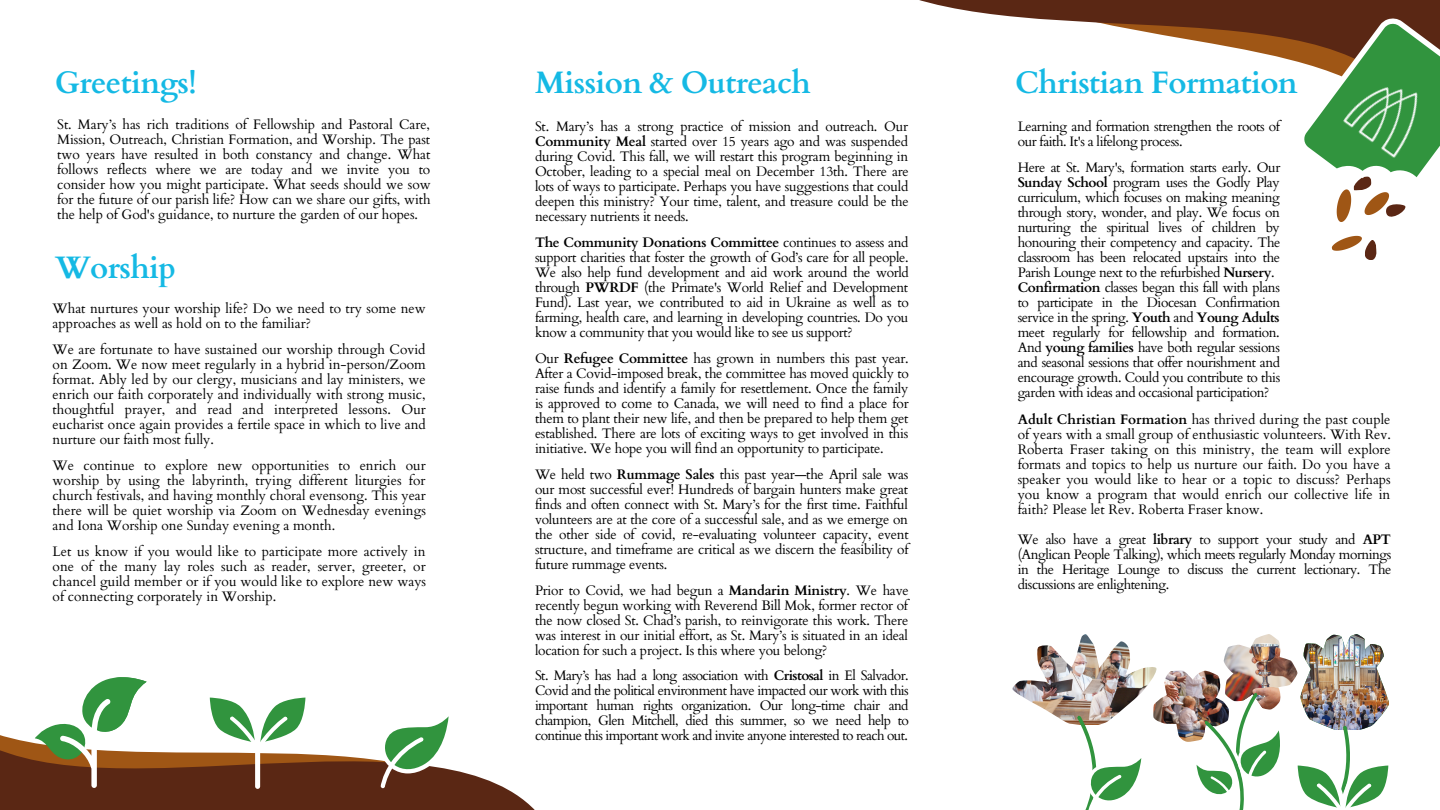
<style>
.page{position:relative;width:1440px;height:810px;background:#fff}
.page>*{position:absolute;margin:0;border:0;box-sizing:border-box;transform-origin:0 0}
.t1{font:700 31.12px "Cardo";letter-spacing:-.02em;color:#15b9e4}
.t2{font:13.75px/15px "Cardo";letter-spacing:-.02em;color:#000;text-align:justify}
.t3{font:13.75px/15px "Cardo";color:#000}
.s1{font-weight:700}
</style>
<div class="page">
<svg style="left:0;top:735px;width:535px;height:75px;fill:#5a2714"></svg>
<svg style="left:377px;top:716px;width:76px;height:72px"></svg>
<svg style="left:34px;top:677px;width:116px;height:112px"></svg>
<svg style="left:205px;top:697px;width:106px;height:92px"></svg>
<svg style="left:919px;top:0;width:349px;height:55px"></svg>
<svg style="left:1331px;top:235px;width:46px;height:25px"></svg>
<svg style="left:1268px;top:0;width:172px;height:222px"></svg>
<img style="left:1334px;top:62px;width:106px;height:105px">
<img style="left:1156px;top:668px;width:19px;height:56px">
<img style="left:1012px;top:634px;width:144px;height:86px">
<svg style="left:1013px;top:715px;width:132px;height:95px"></svg>
<img style="left:1175px;top:634px;width:214px;height:176px">
<p class="t1" style="left:55px;top:62px;width:144px">Greetings!</p>
<p class="t1" style="left:535px;top:62px;width:277px">Mission &amp; Outreach</p>
<p class="t2" style="left:57px;top:117px;width:375px">St. Mary’s has rich traditions of Fellowship and Pastoral Care, Mission, Outreach, Christian Formation, and Worship. The past two years have resulted in both constancy and change. What follows reflects where we are today and we invite you to consider how you might participate. What seeds should we sow for the future of our parish life? How can we share our gifts, with the help of God's guidance, to nurture the garden of our hopes.</p>
<p class="t1" style="left:55px;top:247px;width:123px">Worship</p>
<p class="t3" style="left:53px;top:301px;width:375px">What nurtures your worship life? Do we need to try some new approaches as well as hold on to the familiar?</p>
<p class="t2" style="left:53px;top:342px;width:375px">We are fortunate to have sustained our worship through Covid on Zoom. We now meet regularly in a hybrid in-person/Zoom format. Ably led by our clergy, musicians and lay ministers, we enrich our faith corporately and individually with strong music, thoughtful prayer, and read and interpreted lessons. Our eucharist once again provides a fertile space in which to live and nurture our faith most fully.</p>
<p class="t2" style="left:53px;top:458px;width:375px">We continue to explore new opportunities to enrich our worship by using the labyrinth, trying different liturgies for church festivals, and having monthly choral evensong. This year there will be quiet worship via Zoom on Wednesday evenings and Iona Worship one Sunday evening a month.</p>
<p class="t2" style="left:53px;top:544px;width:375px">Let us know if you would like to participate more actively in one of the many lay roles such as reader, server, greeter, or chancel guild member or if you would like to explore new ways of connecting corporately in Worship.</p>
<p class="t2" style="left:535px;top:120px;width:375px">St. Mary’s has a strong practice of mission and outreach. Our <span class="s1">Community Meal</span> started over 15 years ago and was suspended during Covid. This fall, we will restart this program beginning in October, leading to a special meal on December 13th. There are lots of ways to participate. Perhaps you have suggestions that could deepen this ministry? Your time, talent, and treasure could be the necessary nutrients it needs.</p>
<p class="t2" style="left:535px;top:235px;width:375px"><span class="s1">The Community Donations Committee</span> continues to assess and support charities that foster the growth of God’s care for all people.<br>We also help fund development and aid work around the world through <span class="s1">PWRDF</span> (the Primate's World Relief and Development Fund). Last year, we contributed to aid in Ukraine as well as to farming, health care, and learning in developing countries. Do you know a community that you would like to see us support?</p>
<p class="t2" style="left:535px;top:351px;width:375px">Our <span class="s1">Refugee Committee</span> has grown in numbers this past year.<br>After a Covid-imposed break, the committee has moved quickly to raise funds and identify a family for resettlement. Once the family is approved to come to Canada, we will need to find a place for them to plant their new life, and then be prepared to help them get established. There are lots of exciting ways to get involved in this initiative. We hope you will find an opportunity to participate.</p>
<p class="t2" style="left:535px;top:467px;width:375px">We held two <span class="s1">Rummage Sales</span> this past year—the April sale was our most successful ever! Hundreds of bargain hunters make great finds and often connect with St. Mary’s for the first time. Faithful volunteers are at the core of a successful sale, and as we emerge on the other side of covid, re-evaluating volunteer capacity, event structure, and timeframe are critical as we discern the feasibility of future rummage events.</p>
<p class="t2" style="left:535px;top:583px;width:375px">Prior to Covid, we had begun a <span class="s1">Mandarin Ministry</span>. We have recently begun working with Reverend Bill Mok, former rector of the now closed St. Chad’s parish, to reinvigorate this work. There was interest in our initial effort, as St. Mary’s is situated in an ideal location for such a project. Is this where you belong?</p>
<p class="t2" style="left:535px;top:669px;width:375px">St. Mary’s has had a long association with <span class="s1">Cristosal</span> in El Salvador.<br>Covid and the political environment have impacted our work with this important human rights organization. Our long-time chair and champion, Glen Mitchell, died this summer, so we need help to continue this important work and invite anyone interested to reach out.</p>
<p class="t1" style="left:1015px;top:62px;width:284px">Christian Formation</p>
<p class="t2" style="left:1018px;top:120px;width:264px">Learning and formation strengthen the roots of our faith. It's a lifelong process.</p>
<p class="t2" style="left:1018px;top:160px;width:264px">Here at St. Mary's, formation starts early. Our <span class="s1">Sunday School</span> program uses the Godly Play curriculum, which focuses on making meaning through story, wonder, and play. We focus on nurturing the spiritual lives of children by honouring their competency and capacity. The classroom has been relocated upstairs into the Parish Lounge next to the refurbished <span class="s1">Nursery</span>.</p>
<p class="t2" style="left:1018px;top:280px;width:264px"><span class="s1">Confirmation</span> classes began this fall with plans to participate in the Diocesan Confirmation service in the spring. <span class="s1">Youth</span> and <span class="s1">Young Adults </span>meet regularly for fellowship and formation.<br>And <span class="s1">young families</span> have both regular sessions and seasonal sessions that offer nourishment and encourage growth. Could you contribute to this garden with ideas and occasional participation?</p>
<p class="t2" style="left:1018px;top:412px;width:375px"><span class="s1">Adult Christian Formation</span> has thrived during the past couple of years with a small group of enthusiastic volunteers. With Rev.<br>Roberta Fraser taking on this ministry, the team will explore formats and topics to help us nurture our faith. Do you have a speaker you would like to hear or a topic to discuss? Perhaps you know a program that would enrich our collective life in faith? Please let Rev. Roberta Fraser know.</p>
<p class="t2" style="left:1018px;top:532px;width:375px">We also have a great <span class="s1">library</span> to support your study and <span class="s1">APT </span>(Anglican People Talking), which meets regularly Monday mornings in the Heritage Lounge to discuss the current lectionary. The discussions are enlightening.</p>
</div>
